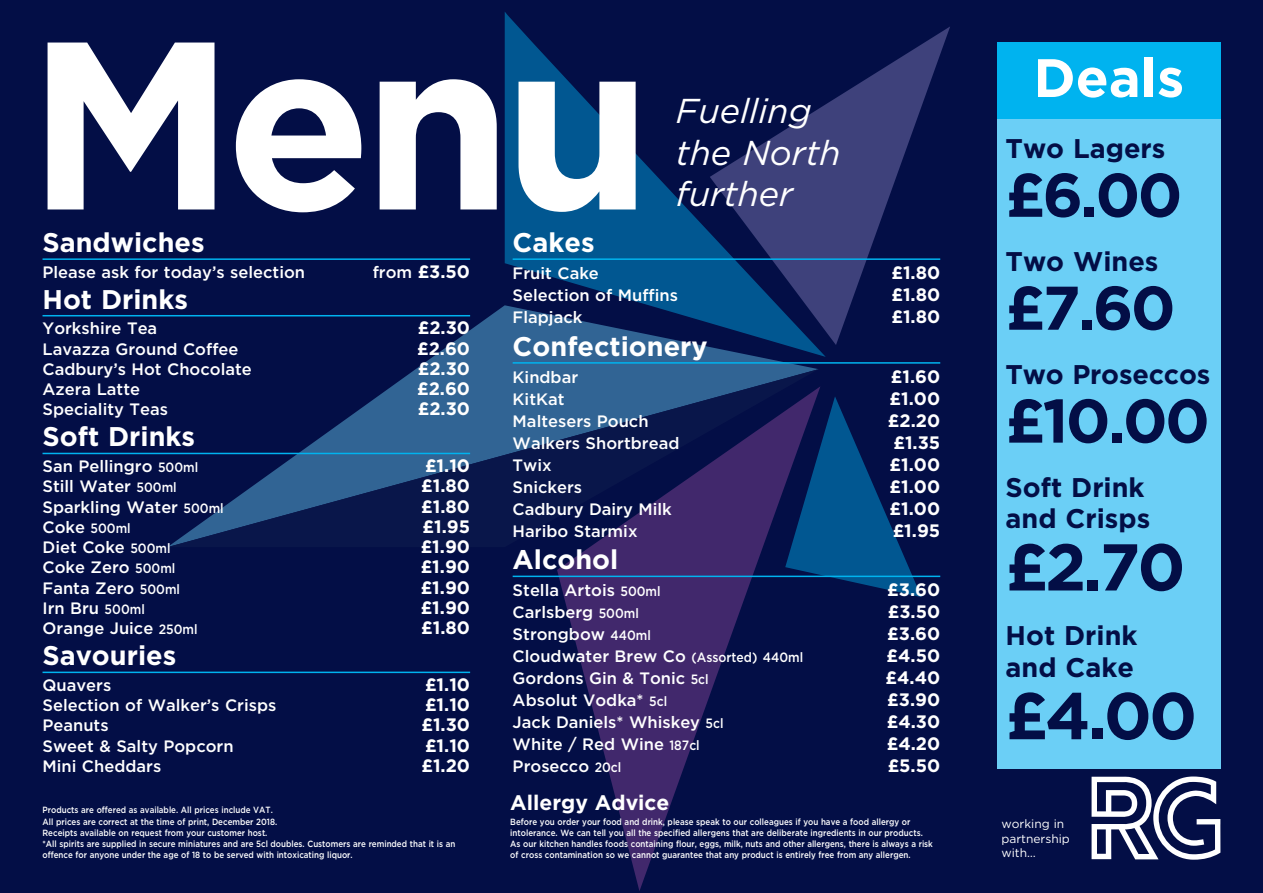
<style>
.page{position:relative;width:1263px;height:893px;background:#030e46}
.page>*{position:absolute;margin:0;border:0;box-sizing:border-box;transform-origin:0 0}
.t1{font:700 238.5px "Gotham";color:#fff}
.t2{font:700 66px "Gotham";color:#030e46}
.t3{font:700 61.5px "Gotham";letter-spacing:-.045em;color:#030e46}
.t4{font:700 54px "Gotham";color:#fff}
.t5{font:italic 34.5px/41.4px "Gotham";color:#fff}
.t6{font:700 27px "Gotham";color:#fff}
.t7{font:700 27px/31.3px "Gotham";color:#030e46}
.t8{font:700 21px "Gotham";color:#fff}
.t9{font:700 18px/20.2px "Gotham";color:#fff;text-align:justify}
.t10{font:500 16.5px/20.2px "Gotham";color:#fff}
.t11{font:500 13.5px "Gotham";color:#fff;scale:.9 1}
.t12{font:12px/14.4px "Gotham";color:#fff}
.t13{font:500 9px/11.1px "Gotham";color:#fff;scale:.89 1}
.s1{font-weight:500;font-size:16.5px}
.s2{font-size:13.5px}
.s3{font-size:16.5px}
</style>
<div class="page">
<div style="left:997px;top:119px;width:223px;height:649px;background:#6bcff6"></div>
<div style="left:997px;top:43px;width:223px;height:76px;background:#00b3ef"></div>
<svg style="left:820px;top:397px;width:101px;height:200px"></svg>
<svg style="left:826px;top:27px;width:124px;height:318px"></svg>
<svg style="left:505px;top:12px;width:321px;height:345px"></svg>
<svg style="left:167px;top:305px;width:651px;height:64px"></svg>
<svg style="left:167px;top:369px;width:651px;height:178px"></svg>
<svg style="left:557px;top:386px;width:263px;height:505px"></svg>
<hr style="left:43px;top:258px;width:427px;height:2px;background:#00b3ef">
<hr style="left:43px;top:315px;width:427px;height:1px;background:#00b3ef">
<hr style="left:43px;top:453px;width:427px;height:1px;background:#00b3ef">
<hr style="left:43px;top:672px;width:427px;height:1px;background:#00b3ef">
<hr style="left:513px;top:258px;width:427px;height:2px;background:#00b3ef">
<hr style="left:513px;top:362px;width:427px;height:2px;background:#00b3ef">
<hr style="left:513px;top:576px;width:427px;height:1px;background:#00b3ef">
<svg style="left:1091px;top:776px;width:129px;height:84px"></svg>
<h1 class="t1" style="left:28px;top:43px;width:626px">Menu</h1>
<h3 class="t5" style="left:676px;top:93px;width:166px">Fuelling the North further</h3>
<h3 class="t6" style="left:43px;top:233px;width:164px">Sandwiches</h3>
<h3 class="t10" style="left:43px;top:263px;width:264px">Please ask for today’s selection</h3>
<h3 class="t9" style="left:373px;top:263px;width:99px"><span class="s1">from</span> £3.50</h3>
<h3 class="t6" style="left:43px;top:290px;width:147px">Hot Drinks</h3>
<h3 class="t10" style="left:43px;top:320px;width:116px">Yorkshire Tea</h3>
<h3 class="t9" style="left:418px;top:319px;width:54px">£2.30</h3>
<h3 class="t10" style="left:43px;top:340px;width:197px">Lavazza Ground Coffee</h3>
<h3 class="t9" style="left:417px;top:339px;width:55px">£2.60</h3>
<h3 class="t10" style="left:43px;top:360px;width:211px">Cadbury’s Hot Chocolate</h3>
<h3 class="t9" style="left:418px;top:360px;width:54px">£2.30</h3>
<h3 class="t10" style="left:43px;top:380px;width:99px">Azera Latte</h3>
<h3 class="t9" style="left:417px;top:380px;width:55px">£2.60</h3>
<h3 class="t10" style="left:43px;top:401px;width:127px">Speciality Teas</h3>
<h3 class="t9" style="left:418px;top:400px;width:54px">£2.30</h3>
<h3 class="t6" style="left:43px;top:427px;width:154px">Soft Drinks</h3>
<h3 class="t10" style="left:43px;top:457px;width:157px">San Pellingro <span class="s2">500ml</span></h3>
<h3 class="t9" style="left:425px;top:457px;width:47px">£1.10</h3>
<h3 class="t10" style="left:43px;top:478px;width:136px">Still Water <span class="s2">500ml</span></h3>
<h3 class="t9" style="left:421px;top:477px;width:50px">£1.80</h3>
<h3 class="t10" style="left:43px;top:498px;width:183px">Sparkling Water <span class="s2">500ml</span></h3>
<h3 class="t9" style="left:421px;top:498px;width:50px">£1.80</h3>
<h3 class="t11" style="left:43px;top:523px;width:100px"><span class="s3">Coke</span> 500ml</h3>
<h3 class="t9" style="left:422px;top:518px;width:49px">£1.95</h3>
<h3 class="t10" style="left:43px;top:539px;width:130px">Diet Coke <span class="s2">500ml</span></h3>
<h3 class="t9" style="left:421px;top:538px;width:51px">£1.90</h3>
<h3 class="t10" style="left:43px;top:559px;width:134px">Coke Zero <span class="s2">500ml</span></h3>
<h3 class="t9" style="left:421px;top:558px;width:51px">£1.90</h3>
<h3 class="t10" style="left:43px;top:579px;width:139px">Fanta Zero <span class="s2">500ml</span></h3>
<h3 class="t9" style="left:421px;top:579px;width:51px">£1.90</h3>
<h3 class="t10" style="left:43px;top:599px;width:104px">Irn Bru <span class="s2">500ml</span></h3>
<h3 class="t9" style="left:421px;top:599px;width:51px">£1.90</h3>
<h3 class="t10" style="left:43px;top:620px;width:157px">Orange Juice <span class="s2">250ml</span></h3>
<h3 class="t9" style="left:421px;top:619px;width:50px">£1.80</h3>
<h3 class="t6" style="left:43px;top:646px;width:135px">Savouries</h3>
<h3 class="t9" style="left:421px;top:676px;width:50px">£1.10 £1.10 £1.30 £1.10 £1.20</h3>
<h3 class="t10" style="left:43px;top:676px;width:235px">Quavers<br>Selection of Walker’s Crisps<br>Peanuts<br>Sweet &amp; Salty Popcorn<br>Mini Cheddars</h3>
<p class="t13" style="left:43px;top:805px;width:465px">Products are offered as available. All prices include VAT.<br>All prices are correct at the time of print, December 2018.<br>Receipts available on request from your customer host.<br>*All spirits are supplied in secure miniatures and are 5cl doubles. Customers are reminded that it is an offence for anyone under the age of 18 to be served with intoxicating liquor.</p>
<h3 class="t6" style="left:513px;top:233px;width:83px">Cakes</h3>
<h3 class="t10" style="left:513px;top:265px;width:88px">Fruit Cake</h3>
<h3 class="t9" style="left:891px;top:264px;width:50px">£1.80</h3>
<h3 class="t10" style="left:513px;top:287px;width:167px">Selection of Muffins</h3>
<h3 class="t9" style="left:891px;top:286px;width:50px">£1.80</h3>
<h3 class="t10" style="left:513px;top:309px;width:71px">Flapjack</h3>
<h3 class="t9" style="left:891px;top:308px;width:50px">£1.80</h3>
<h3 class="t6" style="left:513px;top:337px;width:197px">Confectionery</h3>
<h3 class="t10" style="left:513px;top:368px;width:67px">Kindbar</h3>
<h3 class="t9" style="left:891px;top:368px;width:51px">£1.60</h3>
<h3 class="t10" style="left:513px;top:390px;width:53px">KitKat</h3>
<h3 class="t9" style="left:890px;top:390px;width:52px">£1.00</h3>
<h3 class="t10" style="left:513px;top:412px;width:137px">Maltesers Pouch</h3>
<h3 class="t9" style="left:888px;top:412px;width:54px">£2.20</h3>
<h3 class="t10" style="left:513px;top:434px;width:168px">Walkers Shortbread</h3>
<h3 class="t9" style="left:893px;top:434px;width:48px">£1.35</h3>
<h3 class="t10" style="left:513px;top:456px;width:41px">Twix</h3>
<h3 class="t9" style="left:890px;top:456px;width:52px">£1.00</h3>
<h3 class="t10" style="left:513px;top:478px;width:71px">Snickers</h3>
<h3 class="t9" style="left:890px;top:478px;width:52px">£1.00</h3>
<h3 class="t10" style="left:513px;top:500px;width:161px">Cadbury Dairy Milk</h3>
<h3 class="t9" style="left:890px;top:500px;width:52px">£1.00</h3>
<h3 class="t10" style="left:513px;top:522px;width:126px">Haribo Starmix</h3>
<h3 class="t9" style="left:893px;top:522px;width:49px">£1.95</h3>
<h3 class="t6" style="left:513px;top:550px;width:107px">Alcohol</h3>
<h3 class="t10" style="left:513px;top:582px;width:149px">Stella Artois <span class="s2">500ml</span></h3>
<h3 class="t9" style="left:887px;top:581px;width:54px">£3.60</h3>
<h3 class="t10" style="left:513px;top:604px;width:128px">Carlsberg <span class="s2">500ml</span></h3>
<h3 class="t9" style="left:888px;top:603px;width:54px">£3.50</h3>
<h3 class="t10" style="left:513px;top:626px;width:140px">Strongbow <span class="s2">440ml</span></h3>
<h3 class="t9" style="left:887px;top:625px;width:54px">£3.60</h3>
<h3 class="t10" style="left:513px;top:648px;width:292px">Cloudwater Brew Co <span class="s2">(Assorted) 440ml</span></h3>
<h3 class="t9" style="left:887px;top:647px;width:55px">£4.50</h3>
<h3 class="t10" style="left:513px;top:670px;width:197px">Gordons Gin &amp; Tonic <span class="s2">5cl</span></h3>
<h3 class="t9" style="left:885px;top:669px;width:56px">£4.40</h3>
<h3 class="t10" style="left:513px;top:692px;width:156px">Absolut Vodka* <span class="s2">5cl</span></h3>
<h3 class="t9" style="left:887px;top:691px;width:54px">£3.90</h3>
<h3 class="t10" style="left:513px;top:714px;width:212px">Jack Daniels* Whiskey <span class="s2">5cl</span></h3>
<h3 class="t9" style="left:887px;top:713px;width:55px">£4.30</h3>
<h3 class="t10" style="left:513px;top:735px;width:189px">White / Red Wine <span class="s2">187cl</span></h3>
<h3 class="t9" style="left:887px;top:735px;width:55px">£4.20</h3>
<h3 class="t10" style="left:513px;top:757px;width:110px">Prosecco <span class="s2">20cl</span></h3>
<h3 class="t9" style="left:888px;top:757px;width:54px">£5.50</h3>
<h3 class="t8" style="left:510px;top:795px;width:161px">Allergy Advice</h3>
<p class="t13" style="left:510px;top:818px;width:476px">Before you order your food and drink, please speak to our colleagues if you have a food allergy or intolerance. We can tell you all the specified allergens that are deliberate ingredients in our products.<br>As our kitchen handles foods containing flour, eggs, milk, nuts and other allergens, there is always a risk of cross contamination so we cannot guarantee that any product is entirely free from any allergen.</p>
<h3 class="t4" style="left:1033px;top:59px;width:152px">Deals</h3>
<h3 class="t7" style="left:1005px;top:135px;width:161px">Two Lagers</h3>
<h3 class="t3" style="left:1005px;top:174px;width:178px">£6.00</h3>
<h3 class="t7" style="left:1005px;top:248px;width:154px">Two Wines</h3>
<h3 class="t3" style="left:1005px;top:287px;width:172px">£7.60</h3>
<h3 class="t7" style="left:1005px;top:361px;width:206px">Two Proseccos</h3>
<h3 class="t3" style="left:1005px;top:400px;width:206px">£10.00</h3>
<h3 class="t7" style="left:1005px;top:474px;width:146px">Soft Drink and Crisps</h3>
<h2 class="t2" style="left:1005px;top:544px;width:181px">£2.70</h2>
<h3 class="t7" style="left:1005px;top:622px;width:133px">Hot Drink and Cake</h3>
<h2 class="t2" style="left:1005px;top:693px;width:193px">£4.00</h2>
<h3 class="t12" style="left:1001px;top:818px;width:70px">working in partnership with…</h3>
</div>
